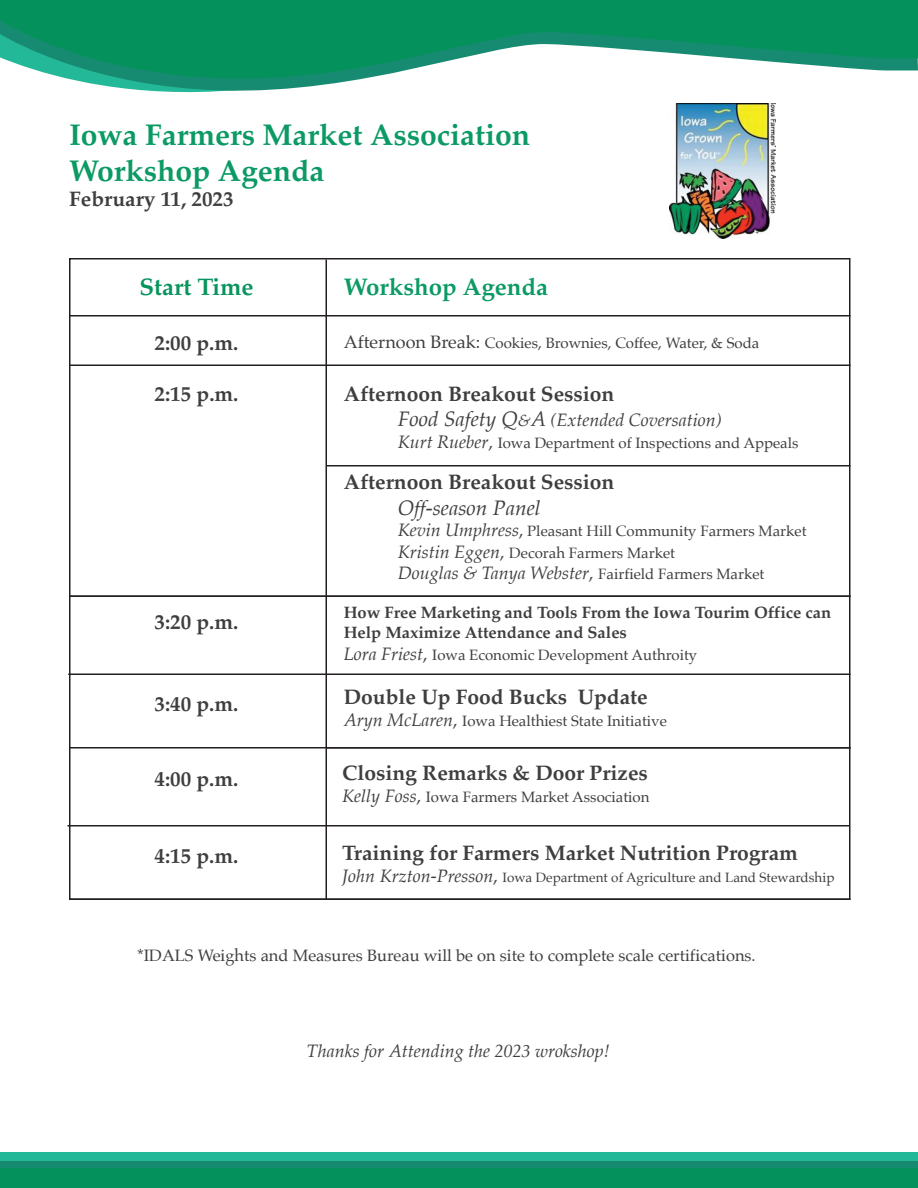
<style>
.page{position:relative;width:918px;height:1188px;background:#fff}
.page>*{position:absolute;margin:0;border:0;box-sizing:border-box;transform-origin:0 0}
.t1{font:700 30px/36px "Palatino";color:#0b9a64}
.t2{font:700 24px "Palatino";color:#0b9a64}
.t3{font:700 24px "Palatino";color:#07945d}
.t4{font:700 21px/25.2px "Palatino";color:#3e3e3f}
.t5{font:italic 18px "Palatino";color:#3e3e3f}
.t6{font:700 16.5px/19.8px "Palatino";color:#3e3e3f}
.t7{font:16.5px "Palatino";color:#3e3e3f}
.t8{font:15px/21.6px "Palatino";color:#3e3e3f}
.t9{font:13.5px "Palatino";color:#3e3e3f}
.s1{font-size:18px}
.s2{font-size:21px}
.s3{font-size:16.5px}
.s4{font-style:italic;font-size:18px}
.s5{font-weight:400;font-style:italic}
</style>
<div class="page">
<img style="left:669px;top:104px;width:107px;height:134px">
<hr style="left:69px;top:315px;width:781px;height:1px;background:#231f20">
<hr style="left:69px;top:364px;width:781px;height:2px;background:#231f20">
<hr style="left:326px;top:260px;width:1px;height:639px;background:#231f20">
<hr style="left:326px;top:465px;width:524px;height:1px;background:#231f20">
<hr style="left:68px;top:674px;width:782px;height:1px;background:#231f20">
<hr style="left:69px;top:596px;width:781px;height:1px;background:#231f20">
<hr style="left:69px;top:898px;width:781px;height:2px;background:#231f20">
<hr style="left:69px;top:747px;width:781px;height:1px;background:#231f20">
<hr style="left:68px;top:825px;width:781px;height:1px;background:#231f20">
<svg style="left:89px;top:83px;width:247px;height:10px"></svg>
<svg style="left:0;top:0;width:918px;height:83px;fill:#05915c"></svg>
<div style="left:0;top:1152px;width:918px;height:36px;background:#22b898"></div>
<div style="left:0;top:1161px;width:918px;height:27px;background:#178b71"></div>
<div style="left:0;top:1168px;width:918px;height:20px;background:#05915c"></div>
<p class="t1" style="left:69px;top:116px;width:462px">Iowa Farmers Market Association<br>Workshop Agenda</p>
<p class="t4" style="left:69px;top:186px;width:166px">February 11, 2023</p>
<p class="t3" style="left:139px;top:266px;width:116px">Start Time</p>
<p class="t4" style="left:154px;top:330px;width:85px">2:00 p.m.</p>
<p class="t2" style="left:344px;top:266px;width:206px">Workshop Agenda</p>
<p class="t8" style="left:344px;top:332px;width:417px"><span class="s1">Afternoon Break:</span> Cookies, Brownies, Coffee, Water, &amp; Soda</p>
<p class="t4" style="left:155px;top:381px;width:85px">2:15 p.m.</p>
<p class="t4" style="left:344px;top:381px;width:272px">Afternoon Breakout Session</p>
<p class="t5" style="left:398px;top:405px;width:326px"><span class="s2">Food Safety Q</span><span class="s3">&amp;</span><span class="s2">A</span> (Extended Coversation)</p>
<p class="t8" style="left:398px;top:432px;width:402px"><span class="s4">Kurt Rueber</span><span class="s1">,</span> Iowa Department of Inspections and Appeals</p>
<p class="t4" style="left:398px;top:469px;width:218px;text-indent:-54px">Afternoon Breakout Session<br><span class="s5">Off-season Panel</span></p>
<p class="t8" style="left:398px;top:520px;width:410px"><span class="s4">Kevin Umphress</span><span class="s1">,</span> Pleasant Hill Community Farmers Market<br><span class="s4">Kristin Eggen</span><span class="s1">,</span> Decorah Farmers Market<br><span class="s4">Douglas &amp; Tanya Webster</span><span class="s1">,</span> Fairfield Farmers Market</p>
<p class="t4" style="left:154px;top:609px;width:85px">3:20 p.m.</p>
<p class="t4" style="left:154px;top:691px;width:85px">3:40 p.m.</p>
<p class="t4" style="left:154px;top:766px;width:85px">4:00 p.m.</p>
<p class="t4" style="left:154px;top:843px;width:85px">4:15 p.m.</p>
<p class="t6" style="left:344px;top:602px;width:489px">How Free Marketing and Tools From the Iowa Tourim Office can<br>Help Maximize Attendance and Sales</p>
<p class="t8" style="left:344px;top:644px;width:355px"><span class="s4">Lora Friest</span><span class="s1">,</span> Iowa Economic Development Authroity</p>
<p class="t4" style="left:344px;top:684px;width:305px">Double Up Food Bucks Update</p>
<p class="t8" style="left:344px;top:710px;width:325px"><span class="s4">Aryn McLaren</span><span class="s1">,</span> Iowa Healthiest State Initiative</p>
<p class="t4" style="left:342px;top:760px;width:307px">Closing Remarks &amp; Door Prizes</p>
<p class="t8" style="left:342px;top:786px;width:309px"><span class="s4">Kelly Foss</span><span class="s1">,</span> Iowa Farmers Market Association</p>
<p class="t4" style="left:342px;top:840px;width:457px">Training for Farmers Market Nutrition Program</p>
<p class="t9" style="left:342px;top:866px;width:494px"><span class="s4">John Krzton-Presson</span><span class="s1">,</span> Iowa Department of Agriculture and Land Stewardship</p>
<p class="t7" style="left:137px;top:942px;width:620px">*IDALS Weights and Measures Bureau will be on site to complete scale certifications.</p>
<p class="t5" style="left:307px;top:1036px;width:305px">Thanks for Attending the 2023 wrokshop!</p>
</div>
